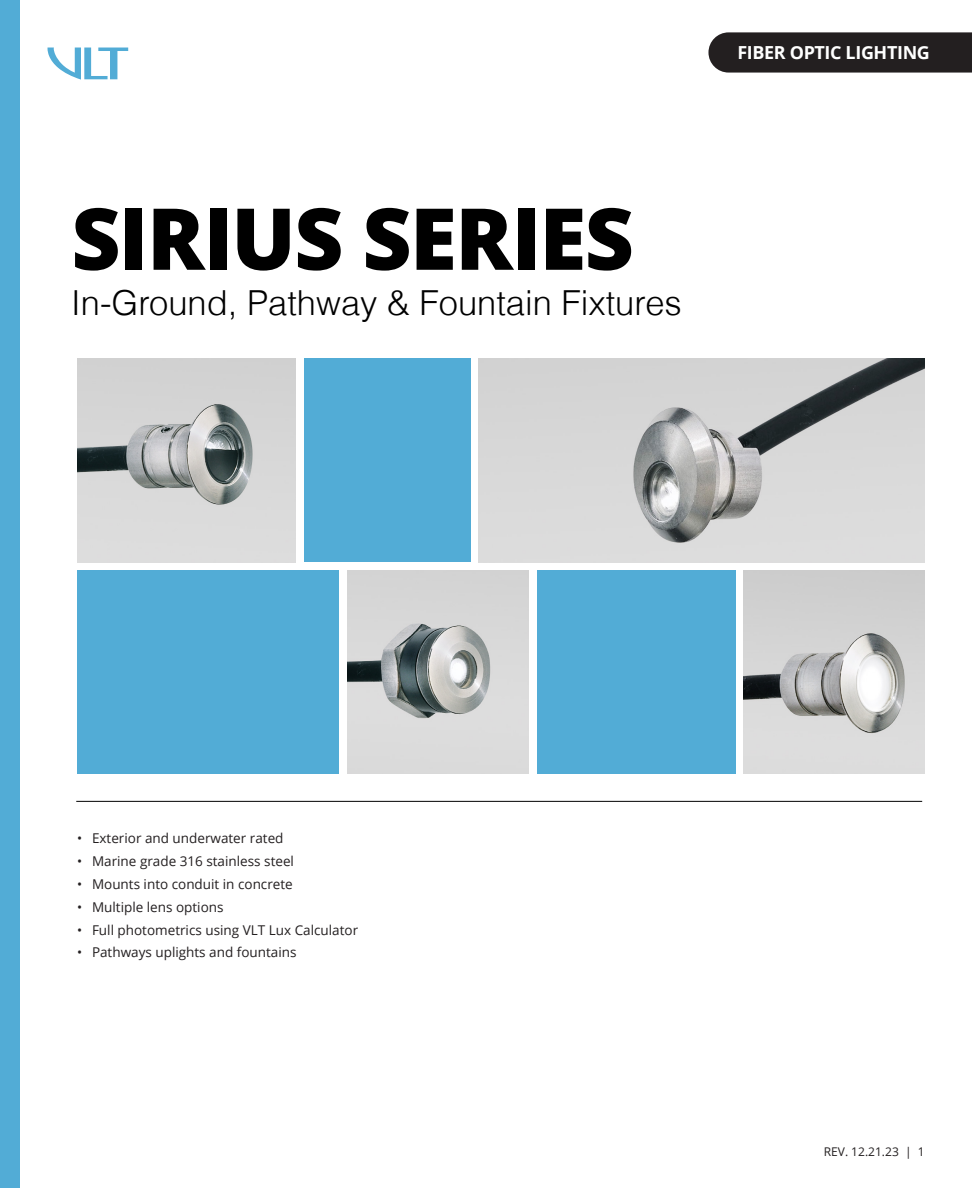
<style>
.page{position:relative;width:972px;height:1188px;background:#fff}
.page>*{position:absolute;margin:0;border:0;box-sizing:border-box;transform-origin:0 0}
.Main_Title{font:800 85.5px "Open Sans";letter-spacing:-.02em;color:#000}
.Heading{font:300 34.5px "Helvetica";color:#000}
.t1{font:700 18px "Open Sans";letter-spacing:-.02em;color:#fff}
.t2{font:13.5px "Open Sans";color:#231f20}
.t3{font:12px "Open Sans";color:#231f20}
</style>
<div class="page">
<div style="left:0;top:0;width:19px;height:1188px;background:#52acd6"></div>
<svg style="left:48px;top:48px;width:80px;height:32px"></svg>
<div style="left:708px;top:32px;width:264px;height:41px;background:#231f20"></div>
<hr style="left:76px;top:801px;width:846px;height:1px;background:#000">
<div style="left:78px;top:571px;width:261px;height:203px;background:#52acd6"></div>
<img style="left:348px;top:571px;width:180px;height:203px">
<img style="left:744px;top:571px;width:180px;height:203px">
<img style="left:78px;top:359px;width:217px;height:203px">
<div style="left:304px;top:359px;width:166px;height:203px;background:#52acd6"></div>
<div style="left:537px;top:571px;width:198px;height:203px;background:#52acd6"></div>
<img style="left:479px;top:359px;width:445px;height:203px">
<h3 class="t1" style="left:737px;top:40px;width:194px">FIBER OPTIC LIGHTING</h3>
<p class="Main_Title" style="left:71px;top:174px;width:564px">SIRIUS SERIES</p>
<p class="Heading" style="left:71px;top:281px;width:612px">In-Ground, Pathway &amp; Fountain Fixtures</p>
<p class="t2" style="left:77px;top:829px;width:208px">• Exterior and underwater rated</p>
<p class="t2" style="left:77px;top:852px;width:219px">• Marine grade 316 stainless steel</p>
<p class="t2" style="left:77px;top:874px;width:217px">• Mounts into conduit in concrete</p>
<p class="t2" style="left:77px;top:897px;width:148px">• Multiple lens options</p>
<p class="t2" style="left:77px;top:920px;width:283px">• Full photometrics using VLT Lux Calculator</p>
<p class="t2" style="left:77px;top:943px;width:221px">• Pathways uplights and fountains</p>
<p class="t3" style="left:824px;top:1143px;width:103px">REV. 12.21.23 | 1</p>
</div>
